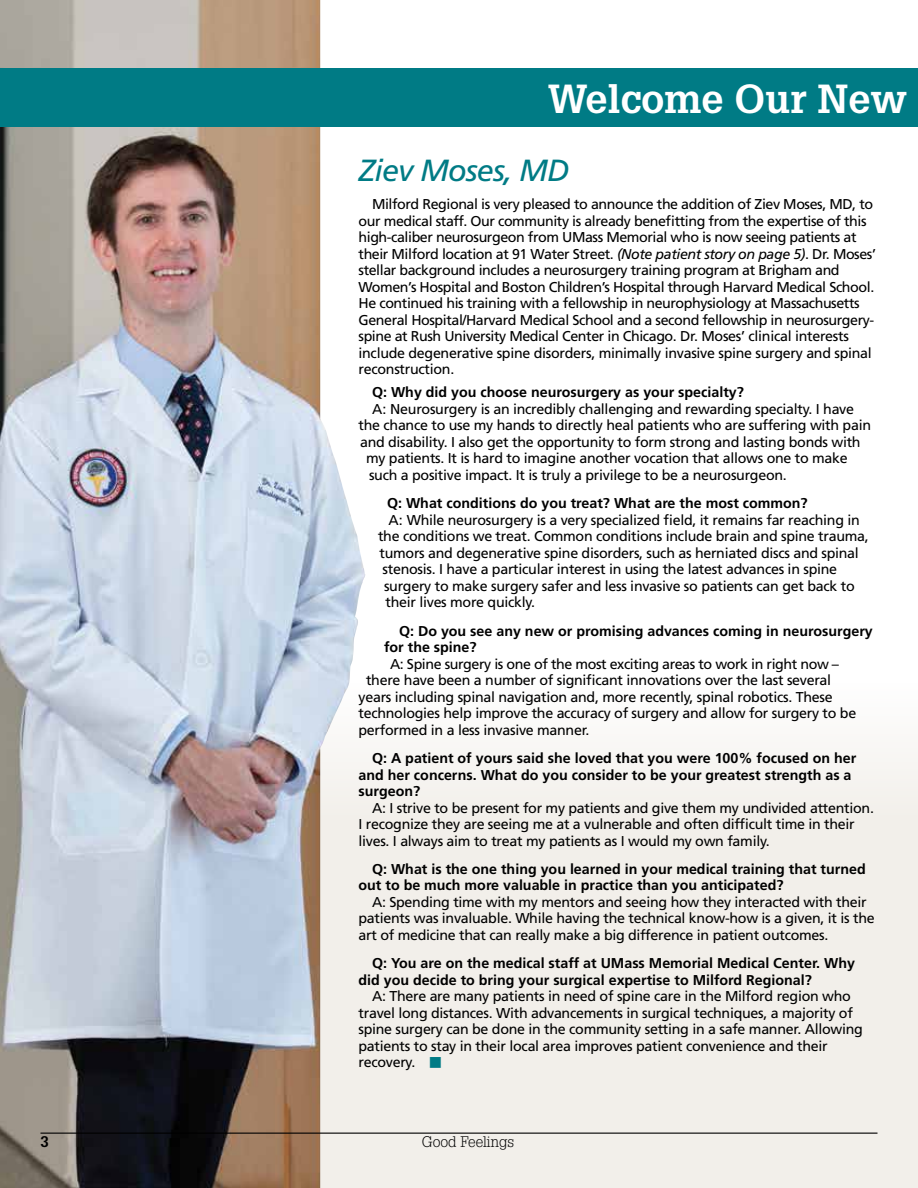
<style>
.page{position:relative;width:918px;height:1188px;background:#fff}
.page>*{position:absolute;margin:0;border:0;box-sizing:border-box;transform-origin:0 0}
.t1{font:700 39.6px "Glypha";color:#fff}
.t2{font:italic 30.6px "Frutiger LT Std";letter-spacing:-.03em;color:#007b85}
.t3{font:300 15px "Glypha";color:#000}
.t4{font:700 15px "Glypha";color:#000}
.t5{font:14.25px/16.5px "Frutiger LT Std";letter-spacing:-.02em;color:#000}
.t6{font:700 14.25px/16.5px "Frutiger LT Std";color:#000}
.s1{font-style:italic}
.s2{font-family:"Universal Newswith Comm Pi";font-size:13.5px;color:#007b85}
</style>
<div class="page">
<div style="left:0;top:683px;width:918px;height:505px;background:linear-gradient(to bottom,#f8f6f3,#f0ece6)"></div>
<img style="left:0;top:0;width:367px;height:1188px">
<div style="left:0;top:68px;width:918px;height:58px;background:#007b85"></div>
<hr style="left:40px;top:1133px;width:838px;height:1px;background:#000">
<h1 class="t1" style="left:547px;top:74px;width:361px">Welcome Our New</h1>
<h2 class="t2" style="left:359px;top:152px;width:212px">Ziev Moses, MD</h2>
<p class="t5" style="left:359px;top:196px;width:519px;text-indent:13px">Milford Regional is very pleased to announce the addition of Ziev Moses, MD, to our medical staff. Our community is already benefitting from the expertise of this high-caliber neurosurgeon from UMass Memorial who is now seeing patients at their Milford location at 91 Water Street. <span class="s1">(Note patient story on page 5)</span>. Dr. Moses’ stellar background includes a neurosurgery training program at Brigham and Women’s Hospital and Boston Children’s Hospital through Harvard Medical School.<br>He continued his training with a fellowship in neurophysiology at Massachusetts General Hospital/Harvard Medical School and a second fellowship in neurosurgery&shy;spine at Rush University Medical Center in Chicago. Dr. Moses’ clinical interests include degenerative spine disorders, minimally invasive spine surgery and spinal reconstruction.</p>
<p class="t6" style="left:372px;top:384px;width:373px">Q: Why did you choose neurosurgery as your specialty?</p>
<p class="t5" style="left:372px;top:401px;width:484px">A: Neurosurgery is an incredibly challenging and rewarding specialty. I have</p>
<p class="t5" style="left:359px;top:417px;width:514px">the chance to use my hands to directly heal patients who are suffering with pain</p>
<p class="t5" style="left:360px;top:434px;width:502px">and disability. I also get the opportunity to form strong and lasting bonds with</p>
<p class="t5" style="left:366px;top:450px;width:483px">my patients. It is hard to imagine another vocation that allows one to make</p>
<p class="t5" style="left:369px;top:467px;width:419px">such a positive impact. It is truly a privilege to be a neurosurgeon.</p>
<p class="t6" style="left:387px;top:495px;width:422px">Q: What conditions do you treat? What are the most common?</p>
<p class="t5" style="left:389px;top:512px;width:473px">A: While neurosurgery is a very specialized field, it remains far reaching in</p>
<p class="t5" style="left:378px;top:528px;width:492px">the conditions we treat. Common conditions include brain and spine trauma,</p>
<p class="t5" style="left:380px;top:545px;width:481px">tumors and degenerative spine disorders, such as herniated discs and spinal</p>
<p class="t5" style="left:383px;top:561px;width:456px">stenosis. I have a particular interest in using the latest advances in spine</p>
<p class="t5" style="left:384px;top:578px;width:472px">surgery to make surgery safer and less invasive so patients can get back to</p>
<p class="t5" style="left:386px;top:594px;width:151px">their lives more quickly.</p>
<p class="t6" style="left:384px;top:623px;width:490px;text-indent:15px">Q: Do you see any new or promising advances coming in neurosurgery for the spine?</p>
<p class="t5" style="left:390px;top:656px;width:451px">A: Spine surgery is one of the most exciting areas to work in right now –</p>
<p class="t5" style="left:366px;top:672px;width:467px">there have been a number of significant innovations over the last several</p>
<p class="t5" style="left:359px;top:689px;width:476px">years including spinal navigation and, more recently, spinal robotics. These</p>
<p class="t5" style="left:359px;top:705px;width:499px">technologies help improve the accuracy of surgery and allow for surgery to be</p>
<p class="t5" style="left:359px;top:722px;width:233px">performed in a less invasive manner.</p>
<p class="t6" style="left:359px;top:750px;width:499px;text-indent:13px">Q: A patient of yours said she loved that you were 100% focused on her and her concerns. What do you consider to be your greatest strength as a surgeon?</p>
<p class="t5" style="left:359px;top:799px;width:517px;text-indent:13px">A: I strive to be present for my patients and give them my undivided attention.<br>I recognize they are seeing me at a vulnerable and often difficult time in their lives. I always aim to treat my patients as I would my own family.</p>
<p class="t6" style="left:359px;top:861px;width:509px;text-indent:13px">Q: What is the one thing you learned in your medical training that turned out to be much more valuable in practice than you anticipated?</p>
<p class="t5" style="left:359px;top:894px;width:518px;text-indent:13px">A: Spending time with my mentors and seeing how they interacted with their patients was invaluable. While having the technical know-how is a given, it is the art of medicine that can really make a big difference in patient outcomes.</p>
<p class="t6" style="left:359px;top:955px;width:498px;text-indent:13px">Q: You are on the medical staff at UMass Memorial Medical Center. Why did you decide to bring your surgical expertise to Milford Regional?</p>
<p class="t5" style="left:359px;top:988px;width:506px;text-indent:13px">A: There are many patients in need of spine care in the Milford region who travel long distances. With advancements in surgical techniques, a majority of spine surgery can be done in the community setting in a safe manner. Allowing patients to stay in their local area improves patient convenience and their recovery. <span class="s2">m</span></p>
<p class="t4" style="left:40px;top:1133px;width:10px">3</p>
<p class="t3" style="left:422px;top:1134px;width:94px">Good Feelings</p>
</div>
